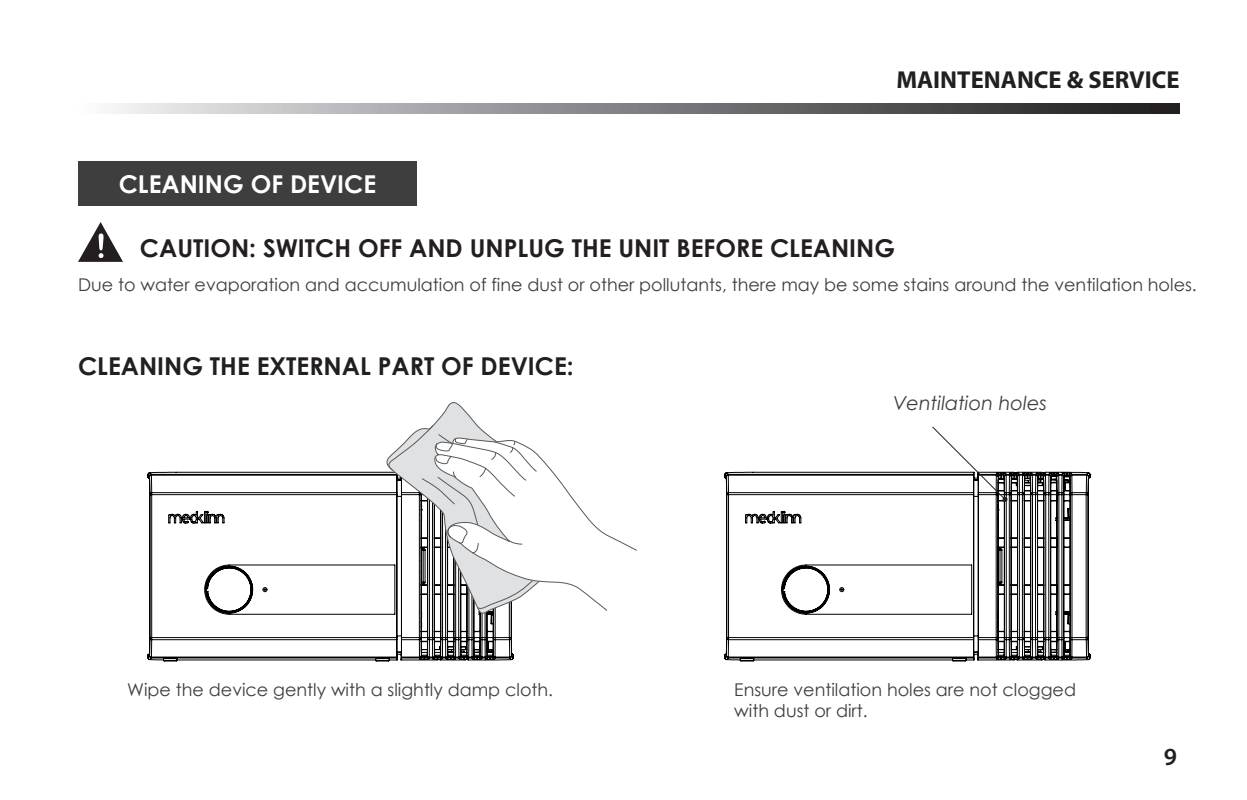
<style>
.page{position:relative;width:1247px;height:800px;background:#fff}
.page>*{position:absolute;margin:0;border:0;box-sizing:border-box;transform-origin:0 0}
.t1{font:600 24.75px "Myriad Pro";color:#231f20}
.t2{font:700 24.53px "Century Gothic";color:#231f20}
.t3{font:700 24.53px "Myriad Pro";color:#231f20}
.t4{font:700 24.53px "Century Gothic";color:#fff}
.t5{font:italic 19.35px "Century Gothic";color:#3e3e3f}
.t6{font:17.55px/21.2px "Century Gothic";color:#3e3e3f}
</style>
<div class="page">
<svg style="left:147px;top:471px;width:367px;height:191px"></svg>
<svg style="left:724px;top:471px;width:366px;height:191px"></svg>
<svg style="left:109px;top:103px;width:1070px;height:10px;background:#808083"></svg>
<svg style="left:931px;top:426px;width:76px;height:76px"></svg>
<div style="left:78px;top:161px;width:339px;height:45px;background:#3e3e3f"></div>
<svg style="left:78px;top:222px;width:45px;height:40px"></svg>
<svg style="left:434px;top:474px;width:203px;height:167px"></svg>
<svg style="left:384px;top:402px;width:171px;height:214px"></svg>
<h2 class="t4" style="left:119px;top:165px;width:259px">CLEANING OF DEVICE</h2>
<h2 class="t3" style="left:896px;top:63px;width:285px">MAINTENANCE &amp; SERVICE</h2>
<h2 class="t2" style="left:140px;top:229px;width:756px">CAUTION: SWITCH OFF AND UNPLUG THE UNIT BEFORE CLEANING</h2>
<p class="t6" style="left:78px;top:274px;width:1120px">Due to water evaporation and accumulation of fine dust or other pollutants, there may be some stains around the ventilation holes.</p>
<h2 class="t2" style="left:78px;top:347px;width:497px">CLEANING THE EXTERNAL PART OF DEVICE:</h2>
<p class="t6" style="left:127px;top:679px;width:427px">Wipe the device gently with a slightly damp cloth.</p>
<p class="t5" style="left:893px;top:390px;width:156px">Ventilation holes</p>
<p class="t6" style="left:734px;top:679px;width:343px">Ensure ventilation holes are not clogged with dust or dirt.</p>
<h1 class="t1" style="left:1164px;top:741px;width:15px">9</h1>
</div>
